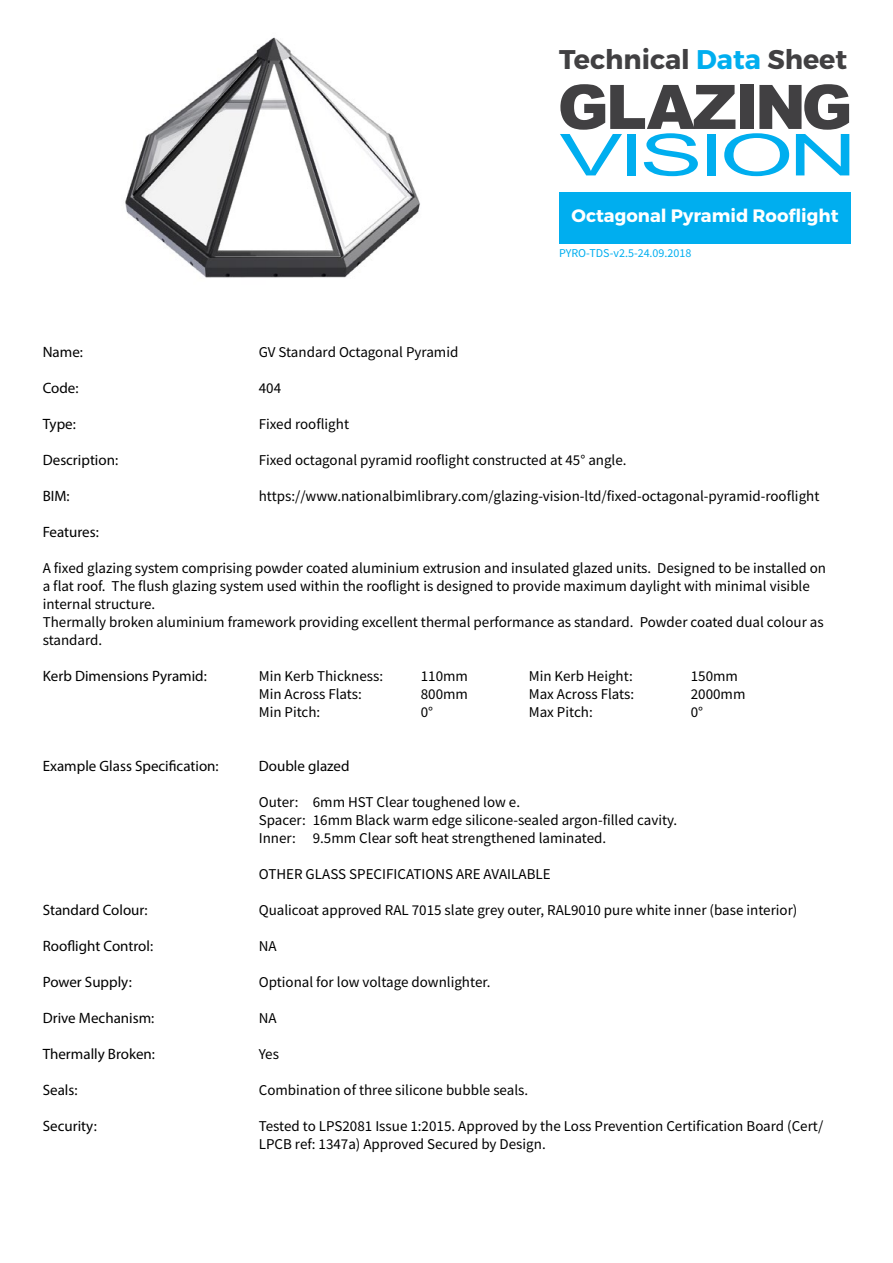
<style>
.page{position:relative;width:893px;height:1263px;background:#fff}
.page>*{position:absolute;margin:0;border:0;box-sizing:border-box;transform-origin:0 0}
.t1{font:700 27px "Montserrat";color:#414042}
.t2{font:700 18px "Montserrat";color:#fff}
.t3{font:15px/18px "Source Sans Pro";color:#000}
.t4{font:15px "Myriad Pro";color:#000}
.t5{font:12px "Source Sans Pro";color:#00aeef}
.s1{color:#00aeef}
</style>
<div class="page">
<svg style="left:560px;top:84px;width:289px;height:92px"></svg>
<div style="left:559px;top:192px;width:292px;height:52px;background:#00aeef"></div>
<img style="left:125px;top:37px;width:295px;height:241px">
<h1 class="t1" style="left:559px;top:42px;width:290px">Technical <span class="s1">Data</span> Sheet</h1>
<p class="t2" style="left:572px;top:205px;width:268px">Octagonal Pyramid Rooflight</p>
<p class="t5" style="left:559px;top:245px;width:134px">PYRO-TDS-v2.5-24.09.2018</p>
<p class="t4" style="left:43px;top:343px;width:42px">Name:</p>
<p class="t3" style="left:259px;top:343px;width:201px">GV Standard Octagonal Pyramid</p>
<p class="t4" style="left:43px;top:379px;width:37px">Code:</p>
<p class="t3" style="left:259px;top:379px;width:24px">404</p>
<p class="t4" style="left:43px;top:415px;width:35px">Type:</p>
<p class="t3" style="left:259px;top:415px;width:92px">Fixed rooflight</p>
<p class="t4" style="left:43px;top:451px;width:77px">Description:</p>
<p class="t3" style="left:259px;top:451px;width:369px">Fixed octagonal pyramid rooflight constructed at 45° angle.</p>
<p class="t4" style="left:43px;top:487px;width:28px">BIM:</p>
<p class="t3" style="left:259px;top:487px;width:562px">https://www.nationalbimlibrary.com/glazing-vision-ltd/fixed-octagonal-pyramid-rooflight</p>
<p class="t4" style="left:43px;top:523px;width:58px">Features:</p>
<p class="t3" style="left:43px;top:559px;width:785px">A fixed glazing system comprising powder coated aluminium extrusion and insulated glazed units. Designed to be installed on a flat roof. The flush glazing system used within the rooflight is designed to provide maximum daylight with minimal visible internal structure.<br>Thermally broken aluminium framework providing excellent thermal performance as standard. Powder coated dual colour as standard.</p>
<p class="t4" style="left:43px;top:667px;width:166px">Kerb Dimensions Pyramid:</p>
<p class="t3" style="left:259px;top:667px;width:126px">Min Kerb Thickness:</p>
<p class="t3" style="left:421px;top:667px;width:49px">110mm</p>
<p class="t3" style="left:529px;top:667px;width:105px">Min Kerb Height:</p>
<p class="t3" style="left:691px;top:667px;width:49px">150mm</p>
<p class="t3" style="left:259px;top:685px;width:105px">Min Across Flats:</p>
<p class="t3" style="left:421px;top:685px;width:49px">800mm</p>
<p class="t3" style="left:529px;top:685px;width:107px">Max Across Flats:</p>
<p class="t3" style="left:691px;top:685px;width:56px">2000mm</p>
<p class="t3" style="left:259px;top:703px;width:63px">Min Pitch:</p>
<p class="t3" style="left:421px;top:703px;width:14px">0°</p>
<p class="t3" style="left:529px;top:703px;width:65px">Max Pitch:</p>
<p class="t3" style="left:691px;top:703px;width:14px">0°</p>
<p class="t4" style="left:43px;top:757px;width:177px">Example Glass Specification:</p>
<p class="t4" style="left:259px;top:757px;width:92px">Double glazed</p>
<p class="t3" style="left:259px;top:793px;width:420px">Outer: 6mm HST Clear toughened low e.<br>Spacer: 16mm Black warm edge silicone-sealed argon-filled cavity.<br>Inner: 9.5mm Clear soft heat strengthened laminated.</p>
<p class="t3" style="left:259px;top:865px;width:293px">OTHER GLASS SPECIFICATIONS ARE AVAILABLE</p>
<p class="t4" style="left:43px;top:901px;width:106px">Standard Colour:</p>
<p class="t3" style="left:259px;top:901px;width:540px">Qualicoat approved RAL 7015 slate grey outer, RAL9010 pure white inner (base interior)</p>
<p class="t4" style="left:43px;top:937px;width:112px">Rooflight Control:</p>
<p class="t3" style="left:259px;top:937px;width:19px">NA</p>
<p class="t4" style="left:43px;top:973px;width:91px">Power Supply:</p>
<p class="t3" style="left:259px;top:973px;width:233px">Optional for low voltage downlighter.</p>
<p class="t4" style="left:43px;top:1009px;width:113px">Drive Mechanism:</p>
<p class="t3" style="left:259px;top:1009px;width:19px">NA</p>
<p class="t4" style="left:43px;top:1045px;width:114px">Thermally Broken:</p>
<p class="t3" style="left:259px;top:1045px;width:22px">Yes</p>
<p class="t4" style="left:43px;top:1081px;width:36px">Seals:</p>
<p class="t3" style="left:259px;top:1081px;width:271px">Combination of three silicone bubble seals.</p>
<p class="t4" style="left:43px;top:1117px;width:56px">Security:</p>
<p class="t3" style="left:259px;top:1117px;width:566px">Tested to LPS2081 Issue 1:2015. Approved by the Loss Prevention Certification Board (Cert/<br>LPCB ref: 1347a) Approved Secured by Design.</p>
</div>
